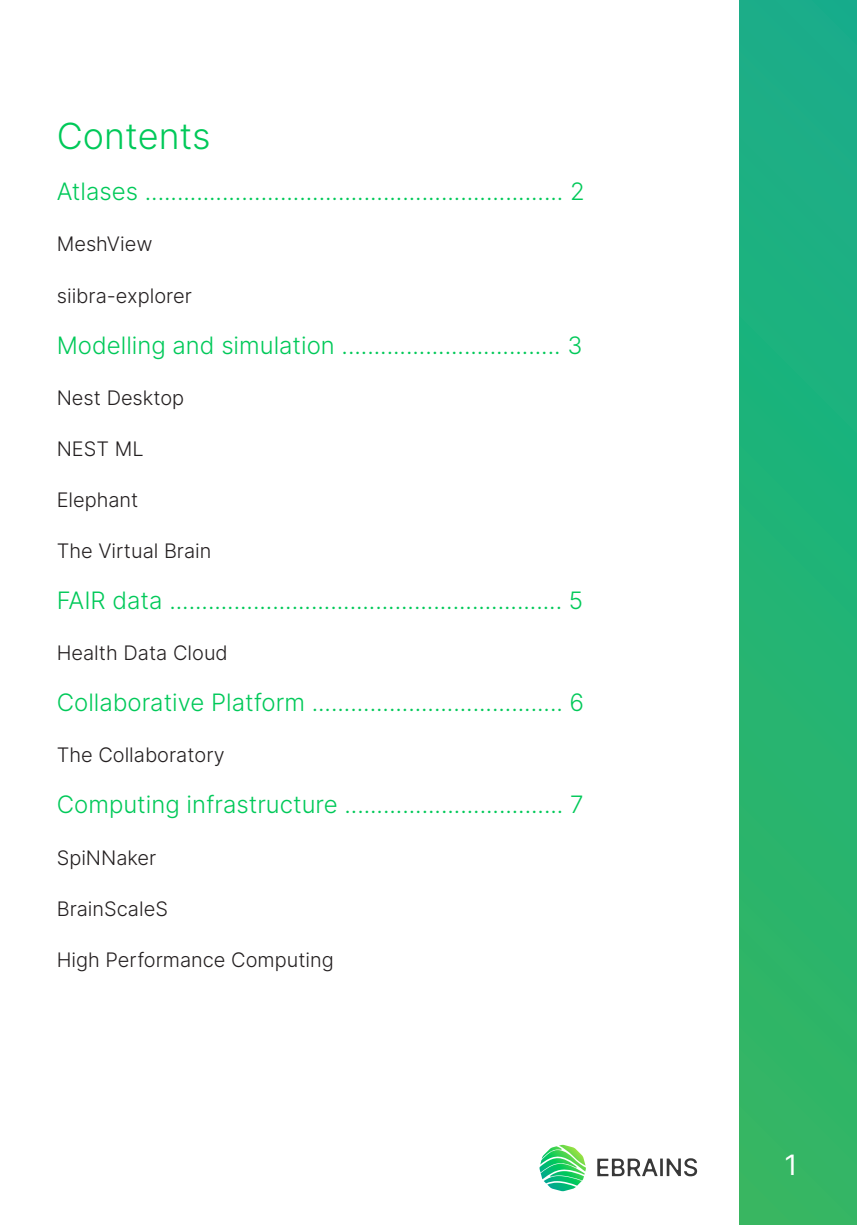
<style>
.page{position:relative;width:857px;height:1225px;background:#fff}
.page>*{position:absolute;margin:0;border:0;box-sizing:border-box;transform-origin:0 0}
.t1{font:300 36px "Inter";color:#00c959}
.t2{font:28px "Inter V";color:#fff}
.t3{font:300 24px "Inter";color:#00c959}
.t4{font:300 20px "Inter";color:#231f20}
</style>
<div class="page">
<div style="left:739px;top:0;width:117px;height:1225px;background:linear-gradient(to bottom,#16af8a,#33b761)"></div>
<svg style="left:597px;top:1158px;width:60px;height:18px"></svg>
<hr style="left:659px;top:1158px;width:3px;height:18px;background:#383838">
<svg style="left:666px;top:1158px;width:30px;height:18px"></svg>
<svg style="left:539px;top:1144px;width:46px;height:47px"></svg>
<h1 class="t1" style="left:57px;top:111px;width:155px">Contents</h1>
<p class="t3" style="left:57px;top:175px;width:529px">Atlases ................................................................. 2</p>
<p class="t4" style="left:57px;top:230px;width:97px">MeshView</p>
<p class="t4" style="left:57px;top:281px;width:136px">siibra-explorer</p>
<p class="t3" style="left:57px;top:328px;width:527px">Modelling and simulation .................................. 3</p>
<p class="t4" style="left:57px;top:383px;width:129px">Nest Desktop</p>
<p class="t4" style="left:57px;top:434px;width:88px">NEST ML</p>
<p class="t4" style="left:57px;top:485px;width:83px">Elephant</p>
<p class="t4" style="left:57px;top:536px;width:156px">The Virtual Brain</p>
<p class="t3" style="left:57px;top:583px;width:527px">FAIR data ............................................................. 5</p>
<p class="t4" style="left:57px;top:639px;width:172px">Health Data Cloud</p>
<p class="t3" style="left:57px;top:685px;width:528px">Collaborative Platform ....................................... 6</p>
<p class="t4" style="left:57px;top:741px;width:169px">The Collaboratory</p>
<p class="t3" style="left:57px;top:787px;width:528px">Computing infrastructure .................................. 7</p>
<p class="t4" style="left:57px;top:843px;width:101px">SpiNNaker</p>
<p class="t4" style="left:57px;top:894px;width:113px">BrainScaleS</p>
<p class="t4" style="left:57px;top:945px;width:278px">High Performance Computing</p>
<p class="t2" style="left:784px;top:1144px;width:14px">1</p>
</div>
